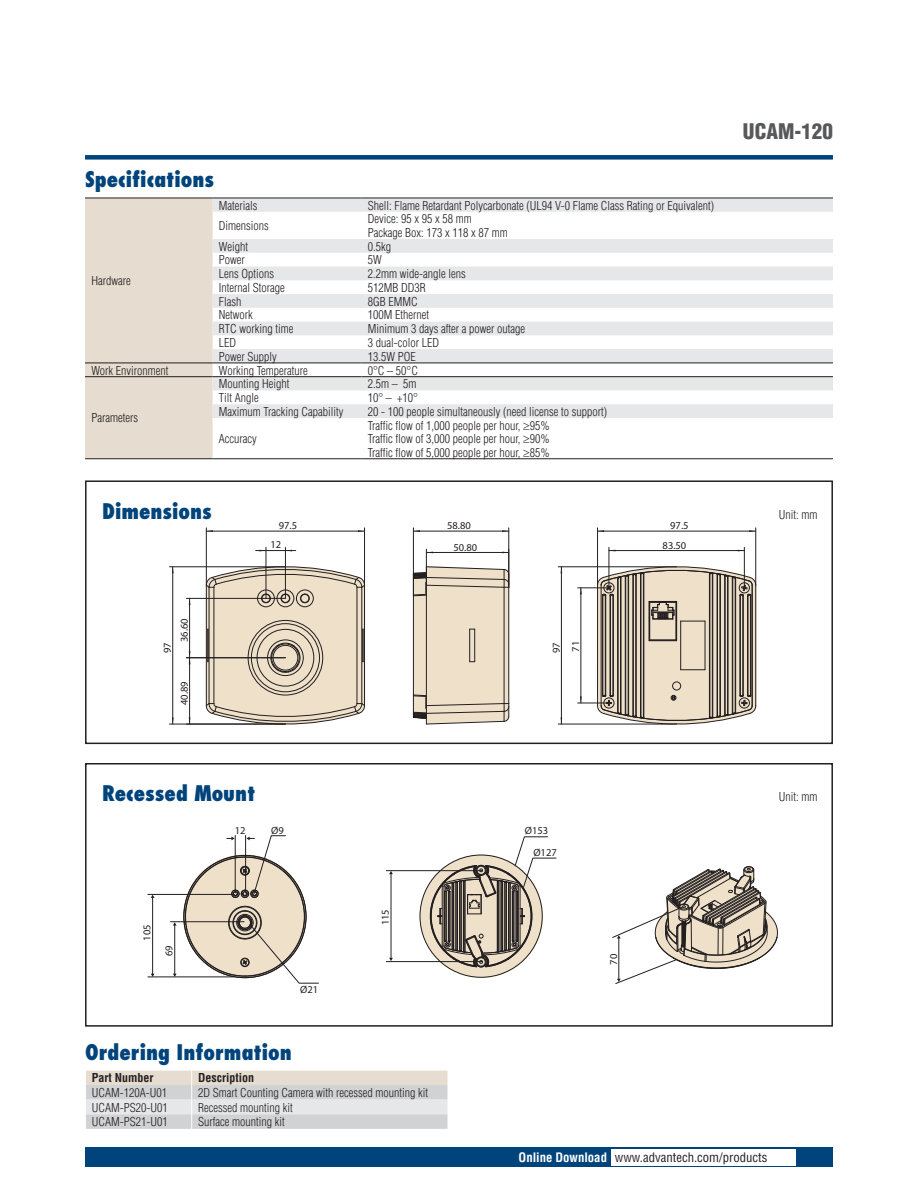
<style>
.page{position:relative;width:918px;height:1188px;background:#fff}
.page>*{position:absolute;margin:0;border:0;box-sizing:border-box;transform-origin:0 0}
.t1{font:800 condensed 21px "Futura";color:#00447b}
.t2{font:900 condensed 21px "Helvetica";color:#57585a}
.t3{font:condensed 12.75px "Helvetica";color:#231f20}
.t4{font:300 condensed 12px/13.5px "Helvetica";color:#231f20}
.t5{font:700 condensed 12px "Helvetica";color:#231f20}
.t6{font:10.5px/18.6px "Myriad";color:#231f20}
.t7{font:10.5px "Myriad Pro";color:#231f20}
.s1{font-weight:700;color:#fff}
</style>
<div class="page">
<div style="left:85px;top:155px;width:748px;height:5px;background:#00447b"></div>
<div style="left:85px;top:1147px;width:748px;height:20px;background:#00447b"></div>
<div style="left:611px;top:1149px;width:184px;height:16px;background:#fff"></div>
<div style="left:85px;top:480px;width:748px;height:264px;border:2px solid #231f20"></div>
<div style="left:85px;top:763px;width:748px;height:264px;border:2px solid #231f20"></div>
<svg style="left:86px;top:1071px;width:362px;height:58px;background:#dbdad8"></svg>
<div style="left:85px;top:199px;width:128px;height:259px;background:#e6dccf"></div>
<svg style="left:213px;top:199px;width:620px;height:219px"></svg>
<hr style="left:85px;top:198px;width:128px;height:1px;background:#231f20">
<hr style="left:85px;top:363px;width:128px;height:1px;background:#231f20">
<hr style="left:213px;top:198px;width:148px;height:1px;background:#231f20">
<hr style="left:361px;top:198px;width:472px;height:1px;background:#231f20">
<hr style="left:213px;top:363px;width:148px;height:1px;background:#231f20">
<hr style="left:361px;top:363px;width:472px;height:1px;background:#231f20">
<hr style="left:85px;top:376px;width:128px;height:1px;background:#231f20">
<hr style="left:85px;top:458px;width:128px;height:1px;background:#231f20">
<hr style="left:213px;top:376px;width:148px;height:1px;background:#231f20">
<hr style="left:361px;top:376px;width:472px;height:1px;background:#231f20">
<hr style="left:213px;top:458px;width:148px;height:1px;background:#231f20">
<hr style="left:361px;top:458px;width:472px;height:1px;background:#231f20">
<svg style="left:205px;top:563px;width:160px;height:162px;background:#d6cbb8"></svg>
<hr style="left:186px;top:724px;width:97px;height:1px;background:#231f20">
<hr style="left:189px;top:658px;width:1px;height:66px;background:#231f20">
<hr style="left:170px;top:724px;width:86px;height:1px;background:#231f20">
<hr style="left:170px;top:566px;width:103px;height:1px;background:#231f20">
<hr style="left:172px;top:567px;width:1px;height:157px;background:#231f20">
<hr style="left:206px;top:528px;width:1px;height:57px;background:#231f20">
<hr style="left:364px;top:528px;width:1px;height:57px;background:#231f20">
<hr style="left:206px;top:531px;width:159px;height:1px;background:#231f20">
<hr style="left:266px;top:547px;width:1px;height:51px;background:#231f20">
<hr style="left:285px;top:547px;width:1px;height:51px;background:#231f20">
<svg style="left:256px;top:550px;width:40px;height:1px"></svg>
<hr style="left:186px;top:598px;width:99px;height:1px;background:#231f20">
<hr style="left:186px;top:657px;width:99px;height:1px;background:#231f20">
<hr style="left:189px;top:598px;width:1px;height:60px;background:#231f20">
<svg style="left:413px;top:566px;width:97px;height:159px;background:#ddd0bc"></svg>
<hr style="left:426px;top:549px;width:1px;height:36px;background:#231f20">
<hr style="left:426px;top:552px;width:83px;height:1px;background:#231f20">
<hr style="left:508px;top:528px;width:1px;height:59px;background:#231f20">
<hr style="left:413px;top:528px;width:1px;height:68px;background:#231f20">
<hr style="left:413px;top:531px;width:96px;height:1px;background:#231f20">
<svg style="left:597px;top:563px;width:160px;height:162px;background:#b8ae9f"></svg>
<hr style="left:558px;top:724px;width:104px;height:1px;background:#231f20">
<hr style="left:558px;top:566px;width:109px;height:1px;background:#231f20">
<hr style="left:561px;top:567px;width:1px;height:157px;background:#231f20">
<hr style="left:597px;top:528px;width:1px;height:57px;background:#231f20">
<hr style="left:755px;top:528px;width:1px;height:57px;background:#231f20">
<hr style="left:598px;top:531px;width:158px;height:1px;background:#231f20">
<hr style="left:609px;top:547px;width:1px;height:41px;background:#231f20">
<hr style="left:744px;top:547px;width:1px;height:41px;background:#231f20">
<hr style="left:609px;top:550px;width:135px;height:1px;background:#231f20">
<hr style="left:578px;top:587px;width:31px;height:1px;background:#231f20">
<hr style="left:578px;top:703px;width:31px;height:1px;background:#231f20">
<hr style="left:580px;top:588px;width:1px;height:115px;background:#231f20">
<svg style="left:420px;top:854px;width:123px;height:124px"></svg>
<hr style="left:152px;top:897px;width:1px;height:77px;background:#231f20">
<hr style="left:174px;top:925px;width:1px;height:49px;background:#231f20">
<svg style="left:173px;top:922px;width:4px;height:4px"></svg>
<svg style="left:185px;top:835px;width:134px;height:149px"></svg>
<hr style="left:148px;top:894px;width:86px;height:1px;background:#231f20">
<hr style="left:148px;top:977px;width:86px;height:1px;background:#231f20">
<hr style="left:391px;top:874px;width:1px;height:84px;background:#231f20">
<hr style="left:386px;top:870px;width:96px;height:1px;background:#231f20">
<hr style="left:386px;top:961px;width:97px;height:1px;background:#231f20">
<hr style="left:171px;top:921px;width:73px;height:1px;background:#231f20">
<svg style="left:423px;top:836px;width:134px;height:133px"></svg>
<svg style="left:612px;top:866px;width:166px;height:118px"></svg>
<h1 class="t1" style="left:85px;top:166px;width:131px">Specifications</h1>
<p class="t4" style="left:91px;top:274px;width:41px">Hardware</p>
<p class="t4" style="left:219px;top:198px;width:40px">Materials</p>
<p class="t4" style="left:368px;top:198px;width:348px">Shell: Flame Retardant Polycarbonate (UL94 V-0 Flame Class Rating or Equivalent)</p>
<p class="t4" style="left:219px;top:219px;width:51px">Dimensions</p>
<p class="t4" style="left:368px;top:212px;width:141px">Device: 95 x 95 x 58 mm<br>Package Box: 173 x 118 x 87 mm</p>
<p class="t4" style="left:219px;top:239px;width:31px">Weight</p>
<p class="t4" style="left:368px;top:239px;width:25px">0.5kg</p>
<p class="t4" style="left:219px;top:253px;width:28px">Power</p>
<p class="t4" style="left:368px;top:253px;width:15px">5W</p>
<p class="t4" style="left:219px;top:267px;width:57px">Lens Options</p>
<p class="t4" style="left:368px;top:267px;width:99px">2.2mm wide-angle lens</p>
<p class="t4" style="left:219px;top:281px;width:67px">Internal Storage</p>
<p class="t4" style="left:368px;top:281px;width:59px">512MB DD3R</p>
<p class="t4" style="left:219px;top:295px;width:24px">Flash</p>
<p class="t4" style="left:368px;top:295px;width:51px">8GB EMMC</p>
<p class="t4" style="left:219px;top:308px;width:36px">Network</p>
<p class="t4" style="left:368px;top:308px;width:63px">100M Ethernet</p>
<p class="t4" style="left:219px;top:322px;width:76px">RTC working time</p>
<p class="t4" style="left:368px;top:322px;width:159px">Minimum 3 days after a power outage</p>
<p class="t4" style="left:219px;top:336px;width:19px">LED</p>
<p class="t4" style="left:368px;top:336px;width:73px">3 dual-color LED</p>
<p class="t4" style="left:219px;top:350px;width:59px">Power Supply</p>
<p class="t4" style="left:368px;top:350px;width:49px">13.5W POE</p>
<p class="t4" style="left:91px;top:363px;width:79px">Work Environment</p>
<p class="t4" style="left:219px;top:363px;width:90px">Working Temperature</p>
<p class="t4" style="left:368px;top:363px;width:52px">0°C – 50°C</p>
<p class="t4" style="left:91px;top:411px;width:48px">Parameters</p>
<p class="t4" style="left:219px;top:377px;width:72px">Mounting Height</p>
<p class="t4" style="left:368px;top:377px;width:50px">2.5m – 5m</p>
<p class="t4" style="left:219px;top:391px;width:41px">Tilt Angle</p>
<p class="t4" style="left:368px;top:391px;width:52px">10° – +10°</p>
<p class="t4" style="left:219px;top:405px;width:126px">Maximum Tracking Capability</p>
<p class="t4" style="left:368px;top:405px;width:241px">20 - 100 people simultaneously (need license to support)</p>
<p class="t4" style="left:219px;top:432px;width:40px">Accuracy</p>
<p class="t4" style="left:368px;top:418px;width:184px;text-align:justify">Traffic flow of 1,000 people per hour, ≥95% Traffic flow of 3,000 people per hour, ≥90% Traffic flow of 5,000 people per hour, ≥85%</p>
<h1 class="t1" style="left:102px;top:497px;width:111px">Dimensions</h1>
<p class="t6" style="left:158px;top:653px;width:12px;rotate:-90deg">97</p>
<p class="t6" style="left:176px;top:642px;width:25px;rotate:-90deg">36.60</p>
<p class="t6" style="left:176px;top:705px;width:25px;rotate:-90deg">40.89</p>
<p class="t6" style="left:271px;top:517px;width:28px;text-indent:8px">97.5<br>12</p>
<p class="t6" style="left:447px;top:517px;width:25px">58.80</p>
<p class="t6" style="left:454px;top:538px;width:25px">50.80</p>
<p class="t6" style="left:547px;top:653px;width:12px;rotate:-90deg">97</p>
<p class="t6" style="left:567px;top:652px;width:12px;rotate:-90deg">71</p>
<p class="t6" style="left:663px;top:516px;width:27px;line-height:19.8px;text-align:right">97.5<br>83.50</p>
<h1 class="t2" style="left:743px;top:119px;width:91px">UCAM-120</h1>
<p class="t4" style="left:779px;top:507px;width:40px">Unit: mm</p>
<h1 class="t1" style="left:102px;top:780px;width:155px">Recessed Mount</h1>
<p class="t7" style="left:235px;top:824px;width:12px">12</p>
<p class="t7" style="left:271px;top:824px;width:14px">Ø9</p>
<p class="t7" style="left:525px;top:824px;width:25px">Ø153</p>
<p class="t7" style="left:533px;top:846px;width:25px">Ø127</p>
<p class="t7" style="left:141px;top:941px;width:18px;rotate:-90deg">105</p>
<p class="t7" style="left:163px;top:956px;width:12px;rotate:-90deg">69</p>
<p class="t7" style="left:300px;top:983px;width:20px">Ø21</p>
<p class="t7" style="left:379px;top:925px;width:18px;rotate:-90deg">115</p>
<h1 class="t1" style="left:85px;top:1039px;width:208px">Ordering Information</h1>
<p class="t5" style="left:92px;top:1071px;width:63px">Part Number</p>
<p class="t5" style="left:198px;top:1071px;width:57px">Description</p>
<p class="t4" style="left:92px;top:1086px;width:77px">UCAM-120A-U01</p>
<p class="t4" style="left:198px;top:1086px;width:231px">2D Smart Counting Camera with recessed mounting kit</p>
<p class="t4" style="left:92px;top:1101px;width:77px">UCAM-PS20-U01</p>
<p class="t4" style="left:198px;top:1101px;width:96px">Recessed mounting kit</p>
<p class="t4" style="left:92px;top:1115px;width:77px">UCAM-PS21-U01</p>
<p class="t4" style="left:198px;top:1115px;width:88px">Surface mounting kit</p>
<p class="t7" style="left:607px;top:965px;width:12px;rotate:-90deg">70</p>
<p class="t4" style="left:779px;top:790px;width:40px">Unit: mm</p>
<p class="t3" style="left:519px;top:1150px;width:250px"><span class="s1">Online Download</span> www.advantech.com/products</p>
</div>
